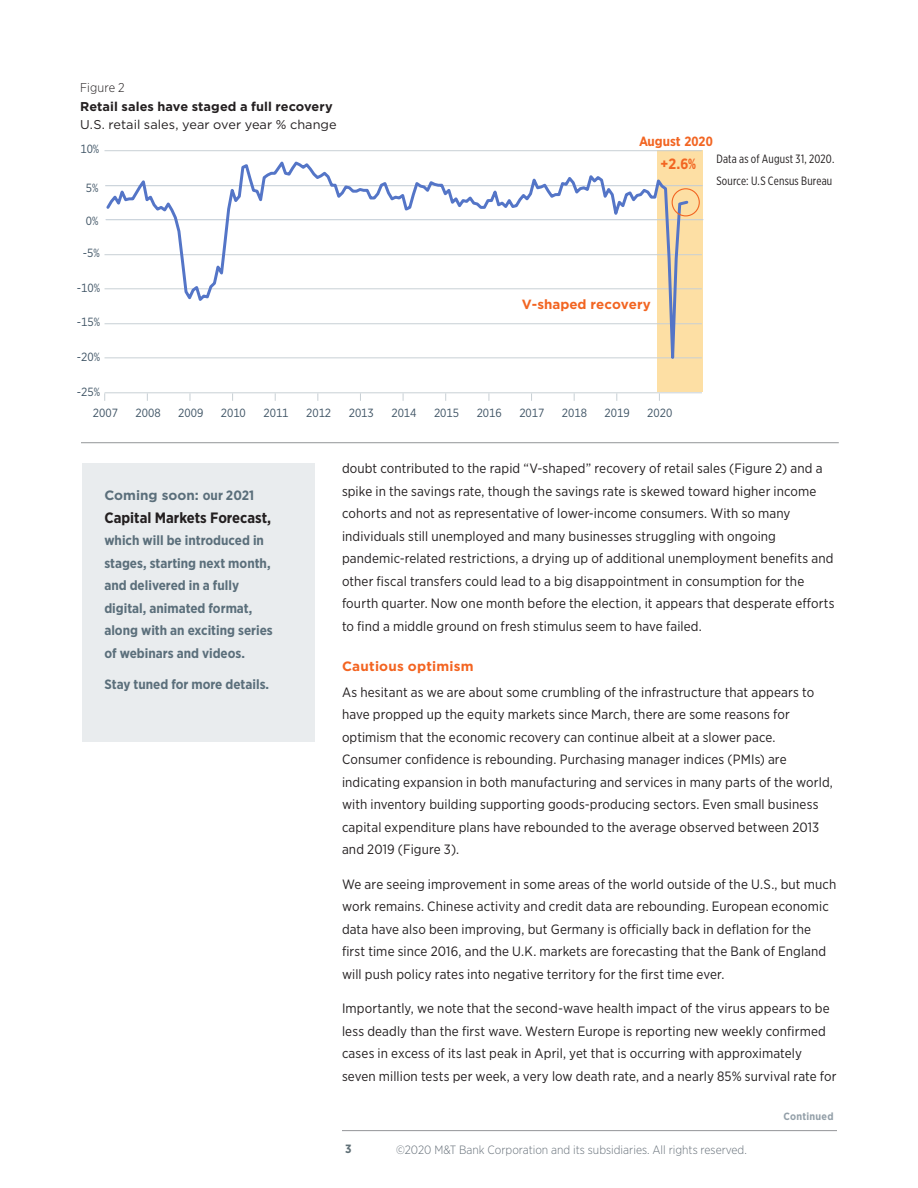
<style>
.page{position:relative;width:918px;height:1188px;background:#fff}
.page>*{position:absolute;margin:0;border:0;box-sizing:border-box;transform-origin:0 0}
.Body_Copy{font:700 15px "Gotham Narrow";color:#231f20}
.t1{font:700 14.85px "Gotham Narrow";color:#f26522}
.footnotes{font:13.5px/22.5px "Gotham Narrow";letter-spacing:.01em;color:#231f20}
.Body_Copy-2{font:700 13.5px/22.5px "Gotham Narrow";color:#5b6f7b}
.Body_Copy-3{font:700 13.5px "Gotham";color:#5b6f7b}
.footnotes-2{font:700 13.5px "Gotham";letter-spacing:.02em;color:#f36421}
.t2{font:700 13.35px "Gotham";color:#f26522}
.t3{font:700 13.35px "Gotham Narrow";color:#f26522}
.footnotes-3{font:12.75px "Gotham";letter-spacing:.005em;color:#231f20}
.footnotes-4{font:700 12.75px "Gotham";letter-spacing:.005em;color:#231f20}
.footnotes-5{font:300 12.75px "Gotham Narrow";letter-spacing:.01em;color:#231f20}
.t4{font:300 12px "Gotham Narrow";color:#667079}
.footnotes-6{font:12px "Gotham X Narrow";letter-spacing:.015em;color:#231f20}
.t5{font:700 12px "Gotham Narrow";color:#5f6f76}
.t6{font:11.85px "Gotham Narrow";color:#3e5364}
.footnotes-7{font:700 10.5px "Gotham Narrow";letter-spacing:.025em;color:#94a0a9}
.s1{font-family:"Gotham Narrow"}
</style>
<div class="page">
<hr style="left:342px;top:1130px;width:495px;height:1px;background:#939598">
<div style="left:83px;top:464px;width:232px;height:278px;background:#e9ecee"></div>
<hr style="left:81px;top:442px;width:758px;height:1px;background:#939598">
<div style="left:657px;top:150px;width:46px;height:242px;background:#fddfa4"></div>
<hr style="left:105px;top:150px;width:597px;height:1px;background:#c8d0d5">
<hr style="left:105px;top:254px;width:597px;height:1px;background:#c8d0d5">
<hr style="left:105px;top:288px;width:597px;height:1px;background:#c8d0d5">
<hr style="left:105px;top:323px;width:597px;height:1px;background:#c8d0d5">
<hr style="left:105px;top:357px;width:597px;height:1px;background:#c8d0d5">
<hr style="left:105px;top:392px;width:597px;height:1px;background:#c8d0d5">
<hr style="left:106px;top:219px;width:597px;height:1px;background:#c8d0d5">
<hr style="left:105px;top:185px;width:598px;height:1px;background:#c8d0d5">
<svg style="left:104px;top:161px;width:586px;height:240px"></svg>
<div style="left:672px;top:188px;width:28px;height:28px;border:1px solid #f26522;border-radius:50%"></div>
<p class="footnotes-5" style="left:80px;top:80px;width:46px">Figure 2</p>
<p class="footnotes-4" style="left:80px;top:98px;width:254px">Retail sales have staged a full recovery</p>
<p class="footnotes-3" style="left:80px;top:117px;width:258px">U.S. retail sales, year over year % change</p>
<p class="t6" style="left:80px;top:142px;width:20px">10%</p>
<p class="t6" style="left:86px;top:181px;width:14px">5%</p>
<p class="t6" style="left:86px;top:213px;width:14px">0%</p>
<p class="t6" style="left:83px;top:246px;width:19px">-5%</p>
<p class="t6" style="left:77px;top:280px;width:25px">-10%</p>
<p class="t6" style="left:77px;top:315px;width:25px">-15%</p>
<p class="t6" style="left:77px;top:349px;width:25px">-20%</p>
<p class="t6" style="left:77px;top:384px;width:25px">-25%</p>
<p class="t3" style="left:639px;top:133px;width:75px">August 2020</p>
<p class="t1" style="left:660px;top:155px;width:37px">+2.6%</p>
<p class="footnotes-6" style="left:716px;top:152px;width:119px">Data as of August 31, 2020.</p>
<p class="footnotes-6" style="left:716px;top:174px;width:117px">Source: U.S Census Bureau</p>
<p class="t2" style="left:522px;top:295px;width:130px">V-shaped recovery</p>
<p class="t6" style="left:93px;top:405px;width:27px">2007</p>
<p class="t6" style="left:135px;top:405px;width:27px">2008</p>
<p class="t6" style="left:178px;top:405px;width:27px">2009</p>
<p class="t6" style="left:221px;top:405px;width:27px">2010</p>
<p class="t6" style="left:263px;top:405px;width:27px">2011</p>
<p class="t6" style="left:306px;top:405px;width:27px">2012</p>
<p class="t6" style="left:349px;top:405px;width:27px">2013</p>
<p class="t6" style="left:391px;top:405px;width:27px">2014</p>
<p class="t6" style="left:434px;top:405px;width:27px">2015</p>
<p class="t6" style="left:477px;top:405px;width:27px">2016</p>
<p class="t6" style="left:519px;top:405px;width:27px">2017</p>
<p class="t6" style="left:562px;top:405px;width:27px">2018</p>
<p class="t6" style="left:605px;top:405px;width:27px">2019</p>
<p class="t6" style="left:647px;top:405px;width:27px">2020</p>
<p class="Body_Copy-3" style="left:104px;top:487px;width:151px">Coming soon: <span class="s1">our 2021</span></p>
<p class="Body_Copy" style="left:104px;top:508px;width:168px">Capital Markets Forecast,</p>
<p class="Body_Copy-2" style="left:104px;top:529px;width:170px">which will be introduced in stages, starting next month, and delivered in a fully digital, animated format, along with an exciting series of webinars and videos.</p>
<p class="Body_Copy-2" style="left:104px;top:673px;width:166px">Stay tuned for more details.</p>
<p class="footnotes" style="left:342px;top:457px;width:494px">doubt contributed to the rapid “V-shaped” recovery of retail sales (Figure 2) and a spike in the savings rate, though the savings rate is skewed toward higher income cohorts and not as representative of lower-income consumers. With so many individuals still unemployed and many businesses struggling with ongoing pandemic-related restrictions, a drying up of additional unemployment benefits and other fiscal transfers could lead to a big disappointment in consumption for the fourth quarter. Now one month before the election, it appears that desperate efforts to find a middle ground on fresh stimulus seem to have failed.</p>
<p class="footnotes-2" style="left:342px;top:657px;width:133px">Cautious optimism</p>
<p class="footnotes" style="left:342px;top:680px;width:492px">As hesitant as we are about some crumbling of the infrastructure that appears to have propped up the equity markets since March, there are some reasons for optimism that the economic recovery can continue albeit at a slower pace.<br>Consumer confidence is rebounding. Purchasing manager indices (PMIs) are indicating expansion in both manufacturing and services in many parts of the world, with inventory building supporting goods-producing sectors. Even small business capital expenditure plans have rebounded to the average observed between 2013 and 2019 (Figure 3).</p>
<p class="footnotes" style="left:342px;top:872px;width:496px">We are seeing improvement in some areas of the world outside of the U.S., but much work remains. Chinese activity and credit data are rebounding. European economic data have also been improving, but Germany is officially back in deflation for the first time since 2016, and the U.K. markets are forecasting that the Bank of England will push policy rates into negative territory for the first time ever.</p>
<p class="footnotes" style="left:342px;top:997px;width:496px">Importantly, we note that the second-wave health impact of the virus appears to be less deadly than the first wave. Western Europe is reporting new weekly confirmed cases in excess of its last peak in April, yet that is occurring with approximately seven million tests per week, a very low death rate, and a nearly 85% survival rate for</p>
<p class="footnotes-7" style="left:783px;top:1110px;width:52px">Continued</p>
<p class="t5" style="left:345px;top:1141px;width:8px">3</p>
<p class="t4" style="left:396px;top:1142px;width:352px">©2020 M&amp;T Bank Corporation and its subsidiaries. All rights reserved.</p>
</div>
